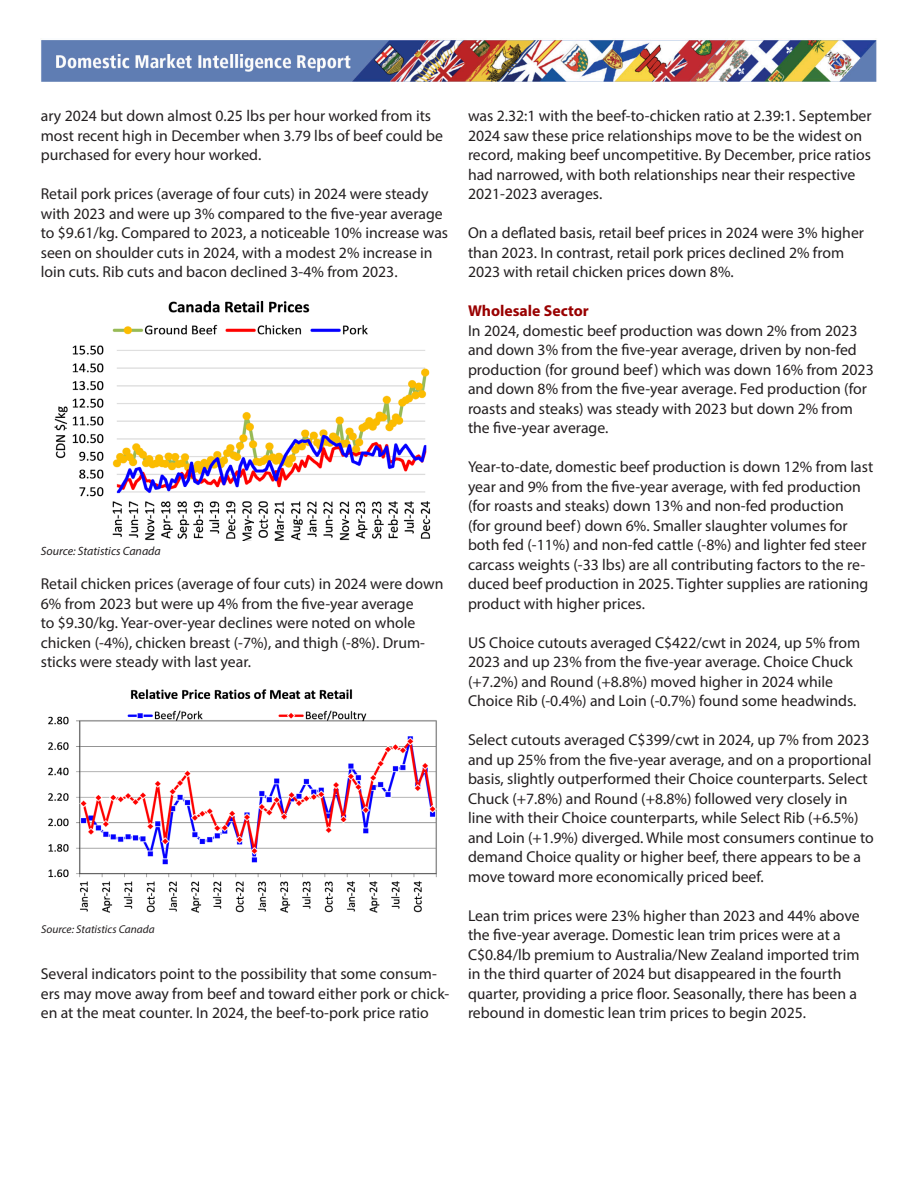
<style>
.page{position:relative;width:918px;height:1188px;background:#fff}
.page>*{position:absolute;margin:0;border:0;box-sizing:border-box;transform-origin:0 0}
.t1{font:15.75px/19.5px "Myriad Pro";color:#231f20}
.t2{font:700 15.75px "Myriad Pro";color:#900}
.t3{font:italic 12px "Myriad Pro";color:#231f20}
.t4{font:italic 11.4px "Myriad Pro";color:#231f20}
</style>
<div class="page">
<img style="left:54px;top:300px;width:377px;height:240px">
<img style="left:48px;top:689px;width:389px;height:224px">
<img style="left:41px;top:38px;width:836px;height:44px">
<p class="t1" style="left:41px;top:106px;width:404px">ary 2024 but down almost 0.25 lbs per hour worked from its most recent high in December when 3.79 lbs of beef could be purchased for every hour worked.</p>
<p class="t1" style="left:41px;top:184px;width:409px">Retail pork prices (average of four cuts) in 2024 were steady with 2023 and were up 3% compared to the five-year average to $9.61/kg. Compared to 2023, a noticeable 10% increase was seen on shoulder cuts in 2024, with a modest 2% increase in loin cuts. Rib cuts and bacon declined 3-4% from 2023.</p>
<p class="t3" style="left:41px;top:544px;width:122px">Source: Statistics Canada</p>
<p class="t1" style="left:41px;top:574px;width:404px">Retail chicken prices (average of four cuts) in 2024 were down 6% from 2023 but were up 4% from the five-year average<br>to $9.30/kg. Year-over-year declines were noted on whole chicken (-4%), chicken breast (-7%), and thigh (-8%). Drum&shy;sticks were steady with last year.</p>
<p class="t4" style="left:41px;top:922px;width:115px">Source: Statistics Canada</p>
<p class="t1" style="left:41px;top:964px;width:410px">Several indicators point to the possibility that some consum&shy;ers may move away from beef and toward either pork or chick&shy;en at the meat counter. In 2024, the beef-to-pork price ratio</p>
<p class="t1" style="left:468px;top:106px;width:405px">was 2.32:1 with the beef-to-chicken ratio at 2.39:1. September 2024 saw these price relationships move to be the widest on record, making beef uncompetitive. By December, price ratios had narrowed, with both relationships near their respective 2021-2023 averages.</p>
<p class="t1" style="left:468px;top:223px;width:398px">On a deflated basis, retail beef prices in 2024 were 3% higher than 2023. In contrast, retail pork prices declined 2% from<br>2023 with retail chicken prices down 8%.</p>
<p class="t2" style="left:468px;top:301px;width:122px">Wholesale Sector</p>
<p class="t1" style="left:468px;top:320px;width:407px">In 2024, domestic beef production was down 2% from 2023 and down 3% from the five-year average, driven by non-fed production (for ground beef) which was down 16% from 2023 and down 8% from the five-year average. Fed production (for roasts and steaks) was steady with 2023 but down 2% from the five-year average.</p>
<p class="t1" style="left:468px;top:457px;width:407px">Year-to-date, domestic beef production is down 12% from last year and 9% from the five-year average, with fed production (for roasts and steaks) down 13% and non-fed production<br>(for ground beef) down 6%. Smaller slaughter volumes for both fed (-11%) and non-fed cattle (-8%) and lighter fed steer carcass weights (-33 lbs) are all contributing factors to the re&shy;duced beef production in 2025. Tighter supplies are rationing product with higher prices.</p>
<p class="t1" style="left:468px;top:632px;width:394px">US Choice cutouts averaged C$422/cwt in 2024, up 5% from 2023 and up 23% from the five-year average. Choice Chuck (+7.2%) and Round (+8.8%) moved higher in 2024 while Choice Rib (-0.4%) and Loin (-0.7%) found some headwinds.</p>
<p class="t1" style="left:468px;top:730px;width:407px">Select cutouts averaged C$399/cwt in 2024, up 7% from 2023 and up 25% from the five-year average, and on a proportional basis, slightly outperformed their Choice counterparts. Select Chuck (+7.8%) and Round (+8.8%) followed very closely in line with their Choice counterparts, while Select Rib (+6.5%) and Loin (+1.9%) diverged. While most consumers continue to demand Choice quality or higher beef, there appears to be a move toward more economically priced beef.</p>
<p class="t1" style="left:468px;top:905px;width:393px">Lean trim prices were 23% higher than 2023 and 44% above the five-year average. Domestic lean trim prices were at a C$0.84/lb premium to Australia/New Zealand imported trim in the third quarter of 2024 but disappeared in the fourth quarter, providing a price floor. Seasonally, there has been a rebound in domestic lean trim prices to begin 2025.</p>
</div>
